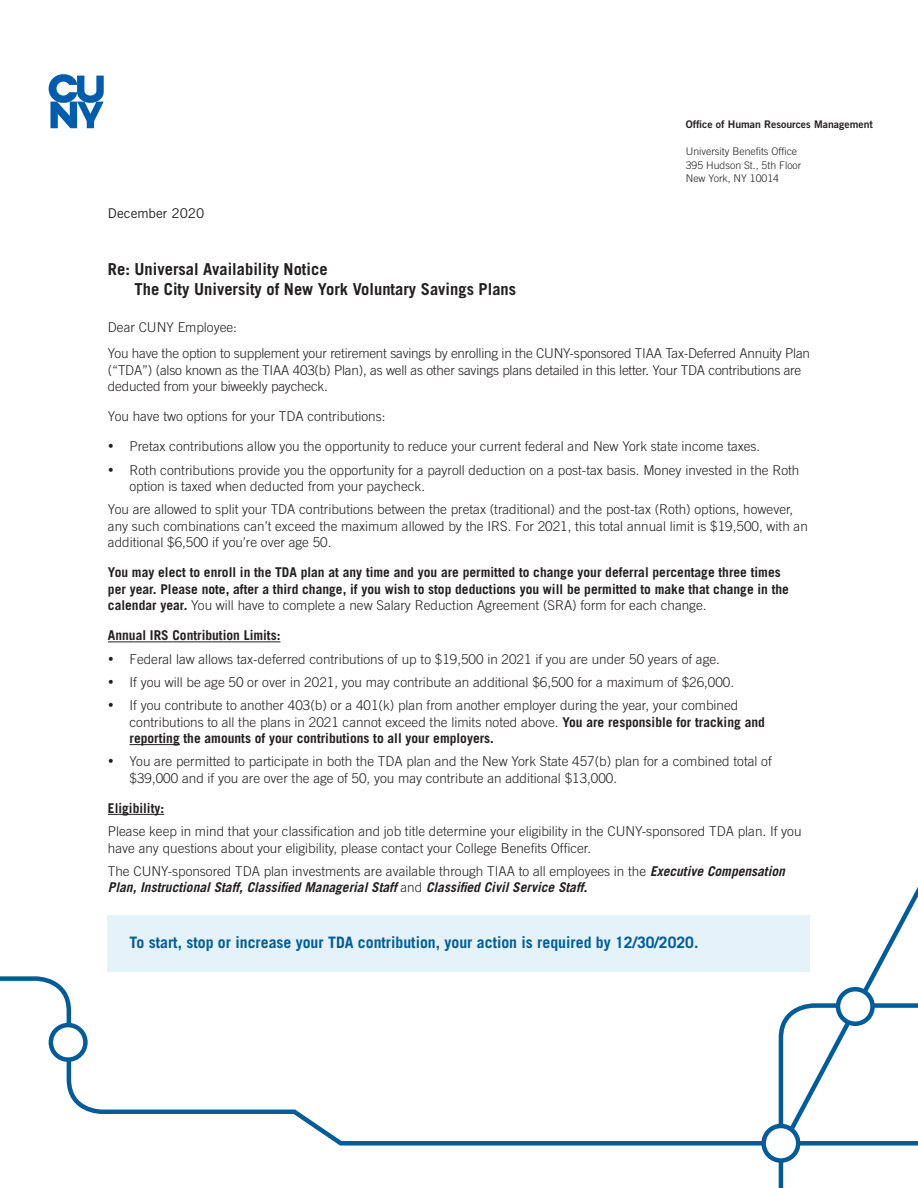
<style>
.page{position:relative;width:918px;height:1188px;background:#fff}
.page>*{position:absolute;margin:0;border:0;box-sizing:border-box;transform-origin:0 0}
.t1{font:700 16.5px/19.5px "Trade Gothic LT Std";color:#231f20}
.t2{font:700 15.75px "Trade Gothic LT Std";color:#005c98}
.t3{font:300 13.5px/16.5px "Trade Gothic LT Std";color:#231f20}
.t4{font:700 13.5px/16.5px "Trade Gothic LT Std";color:#231f20}
.t5{font:italic 700 13.5px/16.5px "Trade Gothic LT Std";color:#231f20}
.t6{font:13.5px "Trade Gothic LT Std";color:#231f20}
.t7{font:300 10.5px/13.5px "Trade Gothic LT Std";color:#231f20}
.t8{font:10.5px "Trade Gothic LT Std Bd 2";color:#231f20}
.s1{font-weight:300}
.s2{font-weight:700}
.s3{font-weight:300;font-style:normal}
</style>
<div class="page">
<svg style="left:49px;top:74px;width:55px;height:54px"></svg>
<svg style="left:778px;top:887px;width:140px;height:301px"></svg>
<svg style="left:0;top:974px;width:918px;height:174px"></svg>
<svg style="left:764px;top:1126px;width:34px;height:35px"></svg>
<div style="left:761px;top:1124px;width:39px;height:39px;border:4px solid #005c98;border-radius:50%"></div>
<svg style="left:838px;top:989px;width:35px;height:35px"></svg>
<div style="left:836px;top:987px;width:39px;height:39px;border:4px solid #005c98;border-radius:50%"></div>
<svg style="left:51px;top:1025px;width:34px;height:35px"></svg>
<div style="left:49px;top:1023px;width:39px;height:39px;border:4px solid #005c98;border-radius:50%"></div>
<hr style="left:108px;top:641px;width:172px;height:1px;background:#231f20">
<hr style="left:130px;top:744px;width:50px;height:1px;background:#231f20">
<hr style="left:108px;top:814px;width:56px;height:1px;background:#231f20">
<div style="left:108px;top:915px;width:702px;height:57px;background:#e5f2fa"></div>
<p class="t6" style="left:108px;top:205px;width:98px">December 2020</p>
<p class="t8" style="left:686px;top:118px;width:189px">Office of Human Resources Management</p>
<p class="t7" style="left:686px;top:145px;width:117px">University Benefits Office<br>395 Hudson St., 5th Floor<br>New York, NY 10014</p>
<p class="t1" style="left:135px;top:260px;width:383px;text-indent:-27px">Re: Universal Availability Notice<br>The City University of New York Voluntary Savings Plans</p>
<p class="t3" style="left:108px;top:313px;width:704px;line-height:26.7px">Dear CUNY Employee:<br>You have the option to supplement your retirement savings by enrolling in the CUNY-sponsored TIAA Tax-Deferred Annuity Plan</p>
<p class="t3" style="left:108px;top:362px;width:695px">(“TDA”) (also known as the TIAA 403(b) Plan), as well as other savings plans detailed in this letter. Your TDA contributions are deducted from your biweekly paycheck.</p>
<p class="t3" style="left:108px;top:408px;width:279px">You have two options for your TDA contributions:</p>
<p class="t3" style="left:108px;top:438px;width:654px">• Pretax contributions allow you the opportunity to reduce your current federal and New York state income taxes.</p>
<p class="t3" style="left:130px;top:461px;width:671px;text-indent:-22px">• Roth contributions provide you the opportunity for a payroll deduction on a post-tax basis. Money invested in the Roth option is taxed when deducted from your paycheck.</p>
<p class="t3" style="left:108px;top:501px;width:701px">You are allowed to split your TDA contributions between the pretax (traditional) and the post-tax (Roth) options, however, any such combinations can’t exceed the maximum allowed by the IRS. For 2021, this total annual limit is $19,500, with an additional $6,500 if you’re over age 50.</p>
<p class="t4" style="left:108px;top:564px;width:683px">You may elect to enroll in the TDA plan at any time and you are permitted to change your deferral percentage three times per year. Please note, after a third change, if you wish to stop deductions you will be permitted to make that change in the calendar year. <span class="s1">You will have to complete a new Salary Reduction Agreement (SRA) form for each change.</span></p>
<p class="t4" style="left:108px;top:627px;width:174px">Annual IRS Contribution Limits:</p>
<p class="t3" style="left:108px;top:650px;width:614px">• Federal law allows tax-deferred contributions of up to $19,500 in 2021 if you are under 50 years of age.</p>
<p class="t3" style="left:108px;top:674px;width:628px">• If you will be age 50 or over in 2021, you may contribute an additional $6,500 for a maximum of $26,000.</p>
<p class="t3" style="left:130px;top:697px;width:637px;text-indent:-22px">• If you contribute to another 403(b) or a 401(k) plan from another employer during the year, your combined contributions to all the plans in 2021 cannot exceed the limits noted above. <span class="s2">You are responsible for tracking and reporting the amounts of your contributions to all your employers.</span></p>
<p class="t3" style="left:130px;top:753px;width:644px;text-indent:-22px">• You are permitted to participate in both the TDA plan and the New York State 457(b) plan for a combined total of $39,000 and if you are over the age of 50, you may contribute an additional $13,000.</p>
<p class="t4" style="left:108px;top:800px;width:58px">Eligibility:</p>
<p class="t3" style="left:108px;top:823px;width:695px">Please keep in mind that your classification and job title determine your eligibility in the CUNY-sponsored TDA plan. If you have any questions about your eligibility, please contact your College Benefits Officer.</p>
<p class="t5" style="left:108px;top:863px;width:679px"><span class="s3">The CUNY-sponsored TDA plan investments are available through TIAA to all employees in the</span> Executive Compensation<br>Plan, Instructional Staff, Classified Managerial Staff <span class="s3">and</span> Classified Civil Service Staff.</p>
<p class="t2" style="left:130px;top:933px;width:570px">To start, stop or increase your TDA contribution, your action is required by 12/30/2020.</p>
</div>
